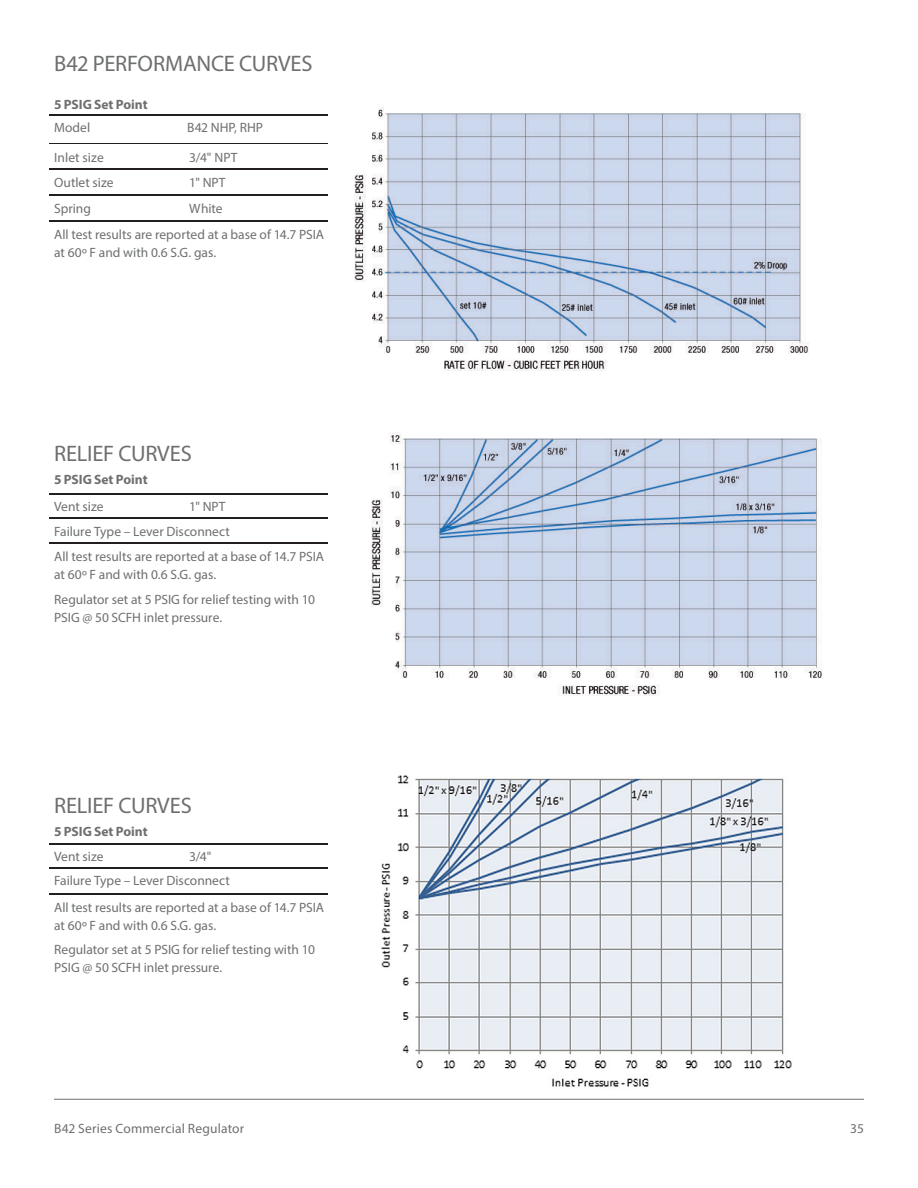
<style>
.page{position:relative;width:918px;height:1188px;background:#fff}
.page>*{position:absolute;margin:0;border:0;box-sizing:border-box;transform-origin:0 0}
.Section_Title{font:22.5px "Myriad Pro";letter-spacing:-.01em;color:#6d6f71}
.t1{font:13.5px/18px "Myriad Pro";color:#6d6f71}
.Section_Subhead{font:700 13.5px "Myriad Pro";color:#6d6f71}
</style>
<div class="page">
<hr style="left:54px;top:1099px;width:810px;height:1px;background:#6d6f71">
<img style="left:355px;top:107px;width:453px;height:264px">
<hr style="left:50px;top:115px;width:133px;height:1px;background:#231f20">
<hr style="left:182px;top:115px;width:146px;height:1px;background:#231f20">
<hr style="left:50px;top:143px;width:133px;height:1px;background:#231f20">
<hr style="left:182px;top:143px;width:146px;height:1px;background:#231f20">
<hr style="left:50px;top:169px;width:133px;height:1px;background:#231f20">
<hr style="left:182px;top:169px;width:146px;height:1px;background:#231f20">
<hr style="left:50px;top:194px;width:133px;height:1px;background:#231f20">
<hr style="left:182px;top:194px;width:146px;height:1px;background:#231f20">
<hr style="left:50px;top:220px;width:133px;height:1px;background:#231f20">
<hr style="left:182px;top:220px;width:146px;height:1px;background:#231f20">
<img style="left:381px;top:775px;width:411px;height:312px">
<hr style="left:50px;top:843px;width:133px;height:1px;background:#231f20">
<hr style="left:182px;top:843px;width:146px;height:1px;background:#231f20">
<hr style="left:50px;top:867px;width:133px;height:1px;background:#231f20">
<hr style="left:182px;top:867px;width:146px;height:1px;background:#231f20">
<hr style="left:50px;top:893px;width:133px;height:1px;background:#231f20">
<hr style="left:182px;top:893px;width:146px;height:1px;background:#231f20">
<img style="left:372px;top:432px;width:450px;height:264px">
<hr style="left:50px;top:494px;width:133px;height:1px;background:#231f20">
<hr style="left:182px;top:494px;width:146px;height:1px;background:#231f20">
<hr style="left:50px;top:517px;width:133px;height:1px;background:#231f20">
<hr style="left:182px;top:517px;width:146px;height:1px;background:#231f20">
<hr style="left:50px;top:543px;width:133px;height:1px;background:#231f20">
<hr style="left:182px;top:543px;width:146px;height:1px;background:#231f20">
<p class="Section_Title" style="left:54px;top:49px;width:260px">B42 PERFORMANCE CURVES</p>
<p class="Section_Subhead" style="left:54px;top:95px;width:95px">5 PSIG Set Point</p>
<p class="t1" style="left:54px;top:119px;width:38px">Model</p>
<p class="t1" style="left:187px;top:119px;width:77px">B42 NHP, RHP</p>
<p class="t1" style="left:54px;top:148px;width:51px">Inlet size</p>
<p class="t1" style="left:189px;top:148px;width:50px">3/4" NPT</p>
<p class="t1" style="left:54px;top:174px;width:61px">Outlet size</p>
<p class="t1" style="left:189px;top:174px;width:38px">1" NPT</p>
<p class="t1" style="left:54px;top:199px;width:38px">Spring</p>
<p class="t1" style="left:189px;top:199px;width:35px">White</p>
<p class="t1" style="left:54px;top:225px;width:271px">All test results are reported at a base of 14.7 PSIA at 60º F and with 0.6 S.G. gas.</p>
<p class="Section_Title" style="left:54px;top:440px;width:139px">RELIEF CURVES</p>
<p class="Section_Subhead" style="left:54px;top:471px;width:95px">5 PSIG Set Point</p>
<p class="t1" style="left:54px;top:498px;width:51px">Vent size</p>
<p class="t1" style="left:189px;top:498px;width:38px">1" NPT</p>
<p class="t1" style="left:54px;top:522px;width:177px">Failure Type – Lever Disconnect</p>
<p class="t1" style="left:54px;top:548px;width:271px">All test results are reported at a base of 14.7 PSIA at 60º F and with 0.6 S.G. gas.</p>
<p class="t1" style="left:54px;top:590px;width:262px">Regulator set at 5 PSIG for relief testing with 10<br>PSIG @ 50 SCFH inlet pressure.</p>
<p class="Section_Title" style="left:54px;top:792px;width:139px">RELIEF CURVES</p>
<p class="Section_Subhead" style="left:54px;top:823px;width:95px">5 PSIG Set Point</p>
<p class="t1" style="left:54px;top:847px;width:51px">Vent size</p>
<p class="t1" style="left:189px;top:847px;width:24px">3/4"</p>
<p class="t1" style="left:54px;top:872px;width:177px">Failure Type – Lever Disconnect</p>
<p class="t1" style="left:54px;top:898px;width:271px">All test results are reported at a base of 14.7 PSIA at 60º F and with 0.6 S.G. gas.</p>
<p class="t1" style="left:54px;top:940px;width:262px">Regulator set at 5 PSIG for relief testing with 10<br>PSIG @ 50 SCFH inlet pressure.</p>
<p class="t1" style="left:54px;top:1120px;width:192px">B42 Series Commercial Regulator</p>
<p class="t1" style="left:850px;top:1120px;width:15px">35</p>
</div>
